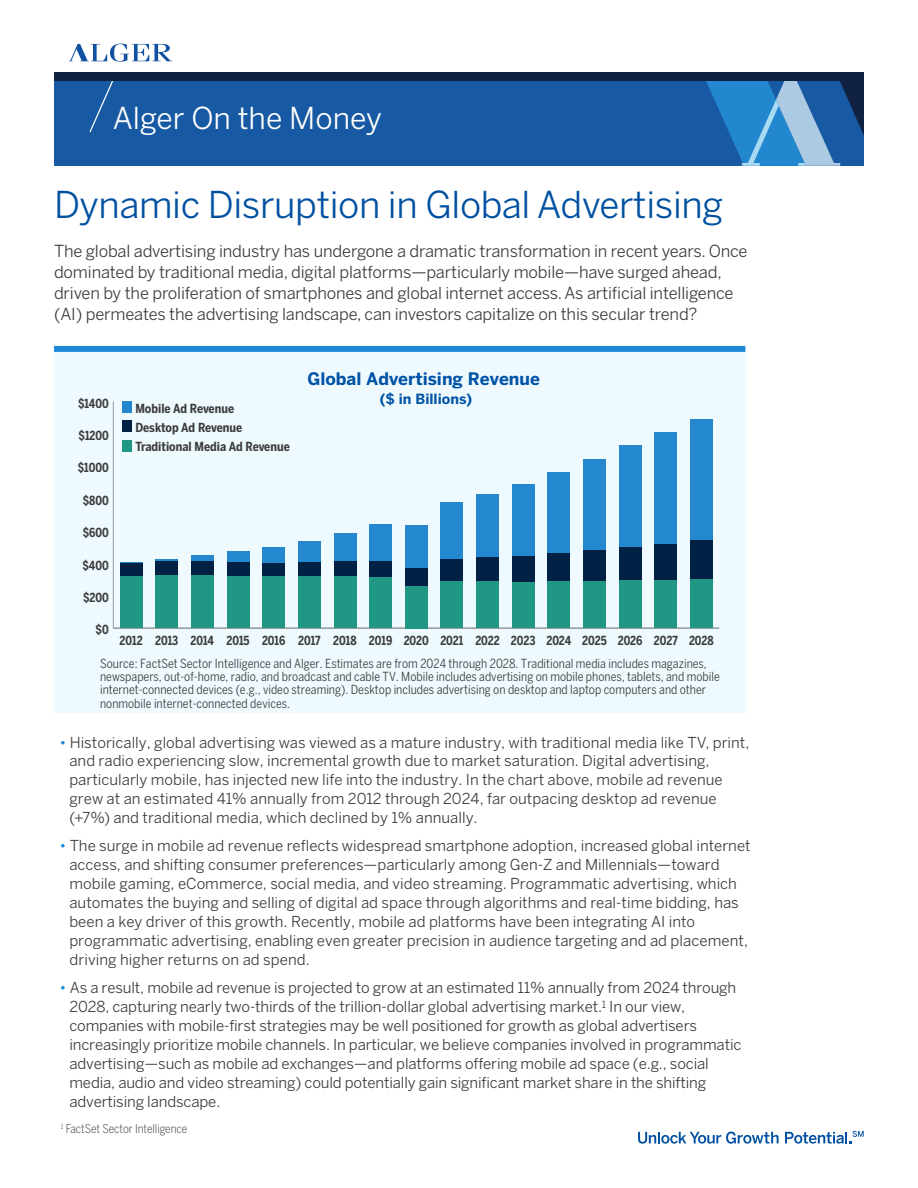
<style>
.page{position:relative;width:918px;height:1188px;background:#fff}
.page>*{position:absolute;margin:0;border:0;box-sizing:border-box;transform-origin:0 0}
.Fund_Name_-_Masthead{font:36.75px "Benton Sans";letter-spacing:-.01em;color:#0050a1}
.t1{font:30px "Benton Sans";color:#fff}
.t2{font:700 17.1px "Benton Sans";color:#0053a6}
.Subhead{font:16.5px/21px "Benton Sans";letter-spacing:-.01em;color:#3c3c3e}
.Subhead-2{font:15px/18.9px "Benton Sans";color:#3c3c3e}
.t3{font:700 14.1px "Benton Sans";color:#0053a6}
.t4{font:12.45px/13.2px "Benton Sans Cond";color:#3c3c3e}
.t5{font:700 12.45px "Benton Sans Cond";letter-spacing:-.005em;color:#3c3c3e;scale:.9 1}
.t6{font:700 12.45px "Benton Sans Cond";letter-spacing:-.005em;color:#3c3c3e}
.t7{font:300 12px "Benton Sans Cond";color:#3c3c3e}
.s1{color:#1b88d8}
</style>
<div class="page">
<div style="left:54px;top:77px;width:810px;height:89px;background:#1759a2"></div>
<svg style="left:706px;top:81px;width:158px;height:85px"></svg>
<svg style="left:69px;top:44px;width:103px;height:18px"></svg>
<svg style="left:89px;top:81px;width:25px;height:51px"></svg>
<div style="left:54px;top:72px;width:810px;height:9px;background:#112142"></div>
<svg style="left:638px;top:1132px;width:141px;height:12px"></svg>
<svg style="left:785px;top:1131px;width:79px;height:13px"></svg>
<div style="left:54px;top:349px;width:691px;height:364px;background:#effafe"></div>
<div style="left:54px;top:346px;width:691px;height:6px;background:#1b88d8"></div>
<hr style="left:113px;top:627px;width:606px;height:2px;background:#97999c">
<hr style="left:113px;top:401px;width:1px;height:227px;background:#97999c">
<svg style="left:120px;top:562px;width:23px;height:1px"></svg>
<hr style="left:155px;top:559px;width:23px;height:3px;background:#2388cf">
<div style="left:191px;top:555px;width:23px;height:6px;background:#2388cf"></div>
<div style="left:227px;top:552px;width:22px;height:10px;background:#2388cf"></div>
<div style="left:262px;top:547px;width:23px;height:16px;background:#2388cf"></div>
<div style="left:298px;top:541px;width:23px;height:21px;background:#2388cf"></div>
<div style="left:334px;top:533px;width:22px;height:28px;background:#2388cf"></div>
<div style="left:369px;top:525px;width:23px;height:36px;background:#2388cf"></div>
<div style="left:405px;top:525px;width:23px;height:43px;background:#2388cf"></div>
<div style="left:441px;top:502px;width:22px;height:57px;background:#2388cf"></div>
<div style="left:476px;top:494px;width:23px;height:63px;background:#2388cf"></div>
<div style="left:512px;top:485px;width:23px;height:71px;background:#2388cf"></div>
<div style="left:547px;top:472px;width:23px;height:81px;background:#2388cf"></div>
<div style="left:583px;top:459px;width:23px;height:91px;background:#2388cf"></div>
<div style="left:619px;top:446px;width:23px;height:101px;background:#2388cf"></div>
<div style="left:654px;top:433px;width:23px;height:111px;background:#2388cf"></div>
<div style="left:690px;top:419px;width:23px;height:121px;background:#2388cf"></div>
<div style="left:120px;top:563px;width:23px;height:13px;background:#002044"></div>
<div style="left:155px;top:562px;width:23px;height:14px;background:#002044"></div>
<div style="left:191px;top:561px;width:23px;height:14px;background:#002044"></div>
<div style="left:227px;top:562px;width:22px;height:14px;background:#002044"></div>
<div style="left:262px;top:563px;width:23px;height:13px;background:#002044"></div>
<div style="left:298px;top:562px;width:23px;height:15px;background:#002044"></div>
<div style="left:334px;top:561px;width:22px;height:16px;background:#002044"></div>
<div style="left:369px;top:561px;width:23px;height:17px;background:#002044"></div>
<div style="left:405px;top:568px;width:23px;height:18px;background:#002044"></div>
<div style="left:441px;top:559px;width:22px;height:23px;background:#002044"></div>
<div style="left:476px;top:557px;width:23px;height:24px;background:#002044"></div>
<div style="left:512px;top:556px;width:23px;height:26px;background:#002044"></div>
<div style="left:547px;top:553px;width:23px;height:28px;background:#002044"></div>
<div style="left:583px;top:550px;width:23px;height:32px;background:#002044"></div>
<div style="left:619px;top:547px;width:23px;height:34px;background:#002044"></div>
<div style="left:654px;top:544px;width:23px;height:36px;background:#002044"></div>
<div style="left:690px;top:540px;width:23px;height:40px;background:#002044"></div>
<div style="left:120px;top:576px;width:23px;height:52px;background:#209785"></div>
<div style="left:155px;top:576px;width:23px;height:52px;background:#209785"></div>
<div style="left:191px;top:575px;width:23px;height:53px;background:#209785"></div>
<div style="left:227px;top:576px;width:22px;height:52px;background:#209785"></div>
<div style="left:262px;top:576px;width:23px;height:52px;background:#209785"></div>
<div style="left:298px;top:577px;width:23px;height:51px;background:#209785"></div>
<div style="left:334px;top:577px;width:22px;height:51px;background:#209785"></div>
<div style="left:369px;top:578px;width:23px;height:50px;background:#209785"></div>
<div style="left:405px;top:586px;width:23px;height:42px;background:#209785"></div>
<div style="left:441px;top:582px;width:22px;height:46px;background:#209785"></div>
<div style="left:476px;top:581px;width:23px;height:47px;background:#209785"></div>
<div style="left:512px;top:582px;width:23px;height:46px;background:#209785"></div>
<div style="left:547px;top:581px;width:23px;height:47px;background:#209785"></div>
<div style="left:583px;top:582px;width:23px;height:46px;background:#209785"></div>
<div style="left:619px;top:581px;width:23px;height:47px;background:#209785"></div>
<div style="left:654px;top:580px;width:23px;height:48px;background:#209785"></div>
<div style="left:690px;top:580px;width:23px;height:48px;background:#209785"></div>
<div style="left:122px;top:401px;width:10px;height:12px;background:#2287ce"></div>
<div style="left:122px;top:421px;width:9px;height:11px;background:#002044"></div>
<div style="left:122px;top:440px;width:9px;height:12px;background:#209785"></div>
<h2 class="t1" style="left:113px;top:101px;width:271px">Alger On the Money</h2>
<p class="Fund_Name_-_Masthead" style="left:54px;top:183px;width:671px">Dynamic Disruption in Global Advertising</p>
<p class="Subhead" style="left:54px;top:241px;width:695px">The global advertising industry has undergone a dramatic transformation in recent years. Once dominated by traditional media, digital platforms—particularly mobile—have surged ahead, driven by the proliferation of smartphones and global internet access. As artificial intelligence (AI) permeates the advertising landscape, can investors capitalize on this secular trend?</p>
<p class="t5" style="left:78px;top:396px;width:36px">$1400</p>
<p class="t5" style="left:78px;top:428px;width:35px">$1200</p>
<p class="t5" style="left:78px;top:461px;width:36px">$1000</p>
<p class="t5" style="left:83px;top:493px;width:31px">$800</p>
<p class="t5" style="left:83px;top:525px;width:31px">$600</p>
<p class="t5" style="left:82px;top:558px;width:31px">$400</p>
<p class="t5" style="left:83px;top:590px;width:30px">$200</p>
<p class="t5" style="left:96px;top:623px;width:16px">$0</p>
<p class="t6" style="left:135px;top:401px;width:100px">Mobile Ad Revenue</p>
<p class="t6" style="left:135px;top:420px;width:108px">Desktop Ad Revenue</p>
<p class="t6" style="left:136px;top:439px;width:156px">Traditional Media Ad Revenue</p>
<p class="t2" style="left:307px;top:368px;width:234px">Global Advertising Revenue</p>
<p class="t3" style="left:380px;top:390px;width:94px">($ in Billions)</p>
<p class="t5" style="left:120px;top:633px;width:662px">2012 2013 2014 2015 2016 2017 2018 2019 2020 2021 2022 2023 2024 2025 2026 2027 2028</p>
<p class="t4" style="left:100px;top:657px;width:621px">Source: FactSet Sector Intelligence and Alger. Estimates are from 2024 through 2028. Traditional media includes magazines, newspapers, out-of-home, radio, and broadcast and cable TV. Mobile includes advertising on mobile phones, tablets, and mobile internet-connected devices (e.g., video streaming). Desktop includes advertising on desktop and laptop computers and other nonmobile internet-connected devices.</p>
<p class="Subhead-2" style="left:69px;top:732px;width:682px;text-indent:-10px"><span class="s1">•</span> Historically, global advertising was viewed as a mature industry, with traditional media like TV, print, and radio experiencing slow, incremental growth due to market saturation. Digital advertising, particularly mobile, has injected new life into the industry. In the chart above, mobile ad revenue grew at an estimated 41% annually from 2012 through 2024, far outpacing desktop ad revenue (+7%) and traditional media, which declined by 1% annually.</p>
<p class="Subhead-2" style="left:69px;top:836px;width:683px;text-indent:-10px"><span class="s1">•</span> The surge in mobile ad revenue reflects widespread smartphone adoption, increased global internet access, and shifting consumer preferences—particularly among Gen-Z and Millennials—toward mobile gaming, eCommerce, social media, and video streaming. Programmatic advertising, which automates the buying and selling of digital ad space through algorithms and real-time bidding, has been a key driver of this growth. Recently, mobile ad platforms have been integrating AI into programmatic advertising, enabling even greater precision in audience targeting and ad placement, driving higher returns on ad spend.</p>
<p class="Subhead-2" style="left:69px;top:978px;width:674px;text-indent:-10px"><span class="s1">•</span> As a result, mobile ad revenue is projected to grow at an estimated 11% annually from 2024 through 2028, capturing nearly two-thirds of the trillion-dollar global advertising market.<sup>1</sup> In our view, companies with mobile-first strategies may be well positioned for growth as global advertisers increasingly prioritize mobile channels. In particular, we believe companies involved in programmatic advertising—such as mobile ad exchanges—and platforms offering mobile ad space (e.g., social media, audio and video streaming) could potentially gain significant market share in the shifting advertising landscape.</p>
<p class="t7" style="left:61px;top:1122px;width:128px"><sup>1</sup> FactSet Sector Intelligence</p>
</div>
